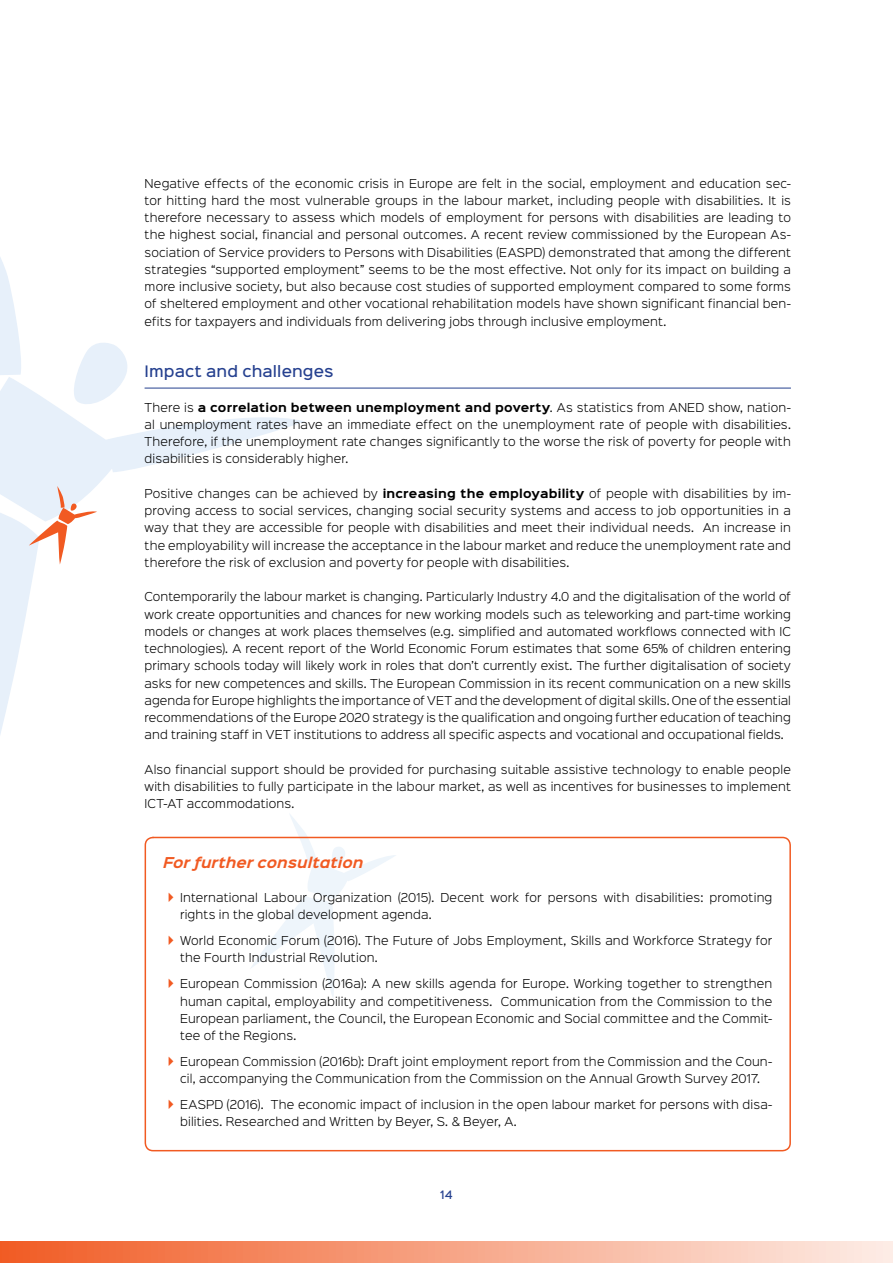
<style>
.page{position:relative;width:893px;height:1263px;background:#fff}
.page>*{position:absolute;margin:0;border:0;box-sizing:border-box;transform-origin:0 0}
.t1{font:500 14.25px "Sinkin Sans 500";letter-spacing:.01em;color:#25408f}
.t2{font:italic 700 13.5px "Sinkin Sans 700";letter-spacing:.01em;color:#f15a22}
.text{font:300 11.1px/17.2px "Sinkin Sans 300";letter-spacing:.015em;color:#000;text-align:justify}
.t3{font:500 10.5px "Sinkin Sans 500";color:#25408f}
.s1{font-family:"Sinkin Sans 700";font-weight:700}
</style>
<div class="page">
<svg style="left:0;top:257px;width:305px;height:615px"></svg>
<svg style="left:250px;top:813px;width:147px;height:184px"></svg>
<svg style="left:29px;top:486px;width:68px;height:78px"></svg>
<div style="left:0;top:1242px;width:893px;height:21px;background:linear-gradient(to right,#f15b24,#fdede7)"></div>
<hr style="left:145px;top:388px;width:646px;height:1px;background:#25408f">
<div style="left:145px;top:837px;width:646px;height:314px;border:2px solid #f15a22;border-radius:8px"></div>
<p class="text" style="left:145px;top:174px;width:648px">Negative effects of the economic crisis in Europe are felt in the social, employment and education sec&shy;tor hitting hard the most vulnerable groups in the labour market, including people with disabilities. It is therefore necessary to assess which models of employment for persons with disabilities are leading to the highest social, financial and personal outcomes. A recent review commissioned by the European As&shy;sociation of Service providers to Persons with Disabilities (EASPD) demonstrated that among the different strategies “supported employment” seems to be the most effective. Not only for its impact on building a more inclusive society, but also because cost studies of supported employment compared to some forms of sheltered employment and other vocational rehabilitation models have shown significant financial ben&shy;efits for taxpayers and individuals from delivering jobs through inclusive employment.</p>
<h3 class="t1" style="left:145px;top:359px;width:191px">Impact and challenges</h3>
<p class="text" style="left:145px;top:398px;width:648px">There is <span class="s1">a correlation between unemployment and poverty</span>. As statistics from ANED show, nation&shy;al unemployment rates have an immediate effect on the unemployment rate of people with disabilities.<br>Therefore, if the unemployment rate changes significantly to the worse the risk of poverty for people with disabilities is considerably higher.</p>
<p class="text" style="left:145px;top:484px;width:648px">Positive changes can be achieved by <span class="s1">increasing the employability</span> of people with disabilities by im&shy;proving access to social services, changing social security systems and access to job opportunities in a way that they are accessible for people with disabilities and meet their individual needs. An increase in the employability will increase the acceptance in the labour market and reduce the unemployment rate and therefore the risk of exclusion and poverty for people with disabilities.</p>
<p class="text" style="left:145px;top:587px;width:648px">Contemporarily the labour market is changing. Particularly Industry 4.0 and the digitalisation of the world of work create opportunities and chances for new working models such as teleworking and part-time working models or changes at work places themselves (e.g. simplified and automated workflows connected with IC technologies). A recent report of the World Economic Forum estimates that some 65% of children entering primary schools today will likely work in roles that don’t currently exist. The further digitalisation of society asks for new competences and skills. The European Commission in its recent communication on a new skills agenda for Europe highlights the importance of VET and the development of digital skills. One of the essential recommendations of the Europe 2020 strategy is the qualification and ongoing further education of teaching and training staff in VET institutions to address all specific aspects and vocational and occupational fields.</p>
<p class="text" style="left:145px;top:760px;width:648px">Also financial support should be provided for purchasing suitable assistive technology to enable people with disabilities to fully participate in the labour market, as well as incentives for businesses to implement ICT-AT accommodations.</p>
<h4 class="t2" style="left:163px;top:855px;width:202px">For further consultation</h4>
<p class="text" style="left:180px;top:888px;width:594px">International Labour Organization (2015). Decent work for persons with disabilities: promoting rights in the global development agenda.</p>
<p class="text" style="left:180px;top:931px;width:594px">World Economic Forum (2016). The Future of Jobs Employment, Skills and Workforce Strategy for the Fourth Industrial Revolution.</p>
<p class="text" style="left:180px;top:974px;width:594px">European Commission (2016a): A new skills agenda for Europe. Working together to strengthen human capital, employability and competitiveness. Communication from the Commission to the European parliament, the Council, the European Economic and Social committee and the Commit&shy;tee of the Regions.</p>
<p class="text" style="left:180px;top:1052px;width:594px">European Commission (2016b): Draft joint employment report from the Commission and the Coun&shy;cil, accompanying the Communication from the Commission on the Annual Growth Survey 2017.</p>
<p class="text" style="left:180px;top:1095px;width:594px">EASPD (2016). The economic impact of inclusion in the open labour market for persons with disa&shy;bilities. Researched and Written by Beyer, S. &amp; Beyer, A.</p>
<p class="t3" style="left:440px;top:1186px;width:14px">14</p>
</div>
